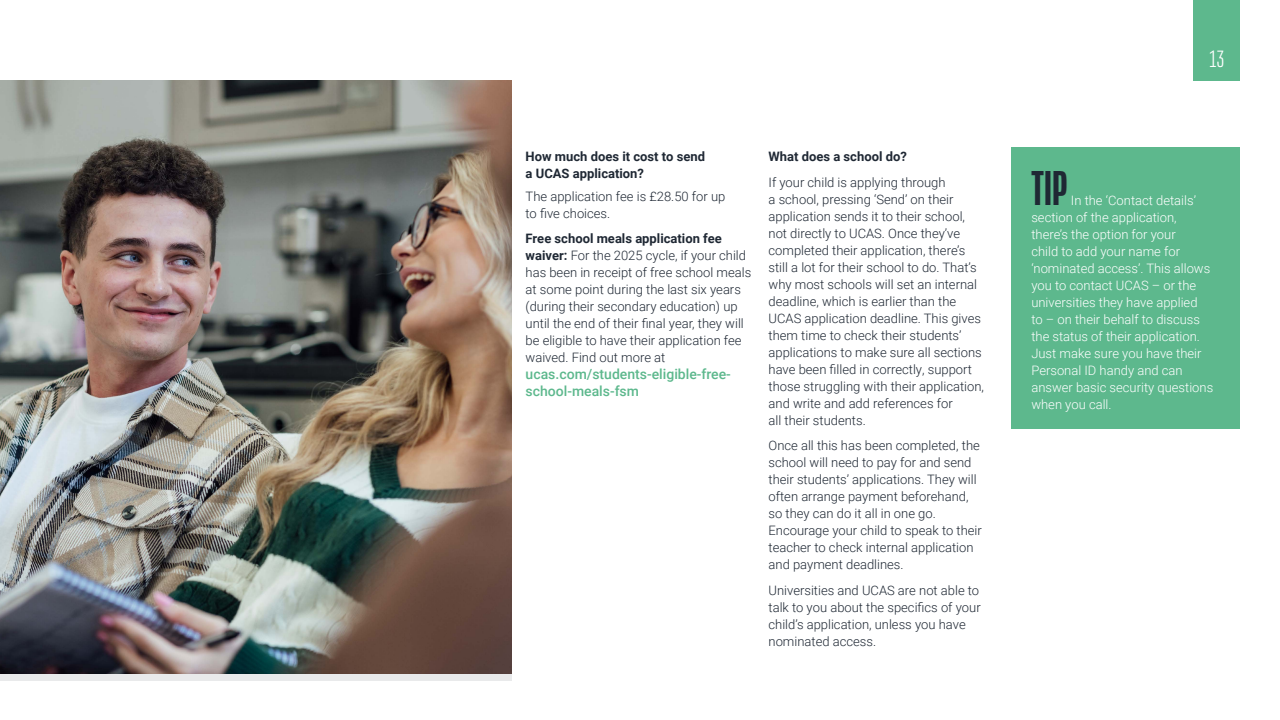
<style>
.page{position:relative;width:1280px;height:720px;background:#fff}
.page>*{position:absolute;margin:0;border:0;box-sizing:border-box;transform-origin:0 0}
.t1{font:500 50px "Mongoose";color:#1f2834}
.t2{font:300 24.1px "Mongoose";color:#fff}
.t3{font:500 14px/17px "Roboto";color:#5db88d}
.t4{font:300 13px/17px "Roboto";color:#1f2834}
.t5{font:300 13px/17px "Roboto";color:#fff}
.t6{font:700 13px/17px "Roboto";color:#1f2834}
.s1{font-weight:700}
</style>
<div class="page">
<div style="left:1012px;top:147px;width:228px;height:282px;background:#5db88d"></div>
<img style="left:0;top:81px;width:511px;height:592px">
<div style="left:1193px;top:0;width:47px;height:81px;background:#5db88d"></div>
<p class="t6" style="left:526px;top:147px;width:181px">How much does it cost to send a UCAS application?</p>
<p class="t4" style="left:526px;top:187px;width:201px">The application fee is £28.50 for up to five choices.</p>
<p class="t4" style="left:526px;top:230px;width:227px"><span class="s1">Free school meals application fee waiver:</span> For the 2025 cycle, if your child has been in receipt of free school meals at some point during the last six years (during their secondary education) up until the end of their final year, they will be eligible to have their application fee waived. Find out more at</p>
<p class="t3" style="left:526px;top:365px;width:207px">ucas.com/students-eligible-free&shy;school-meals-fsm</p>
<p class="t6" style="left:769px;top:147px;width:140px">What does a school do?</p>
<p class="t4" style="left:769px;top:173px;width:217px">If your child is applying through<br>a school, pressing ‘Send’ on their application sends it to their school, not directly to UCAS. Once they’ve completed their application, there’s still a lot for their school to do. That’s why most schools will set an internal deadline, which is earlier than the UCAS application deadline. This gives them time to check their students’ applications to make sure all sections have been filled in correctly, support those struggling with their application, and write and add references for<br>all their students.</p>
<p class="t4" style="left:769px;top:436px;width:215px">Once all this has been completed, the school will need to pay for and send their students’ applications. They will often arrange payment beforehand, so they can do it all in one go.<br>Encourage your child to speak to their teacher to check internal application and payment deadlines.</p>
<p class="t4" style="left:769px;top:581px;width:214px">Universities and UCAS are not able to talk to you about the specifics of your child’s application, unless you have nominated access.</p>
<h2 class="t2" style="left:1210px;top:45px;width:16px">13</h2>
<h1 class="t1" style="left:1031px;top:159px;width:38px">TIP</h1>
<p class="t5" style="left:1031px;top:191px;width:183px;text-indent:40px">In the ‘Contact details’ section of the application, there’s the option for your<br>child to add your name for ‘nominated access’. This allows you to contact UCAS – or the universities they have applied<br>to – on their behalf to discuss the status of their application.<br>Just make sure you have their<br>Personal ID handy and can answer basic security questions when you call.</p>
</div>
